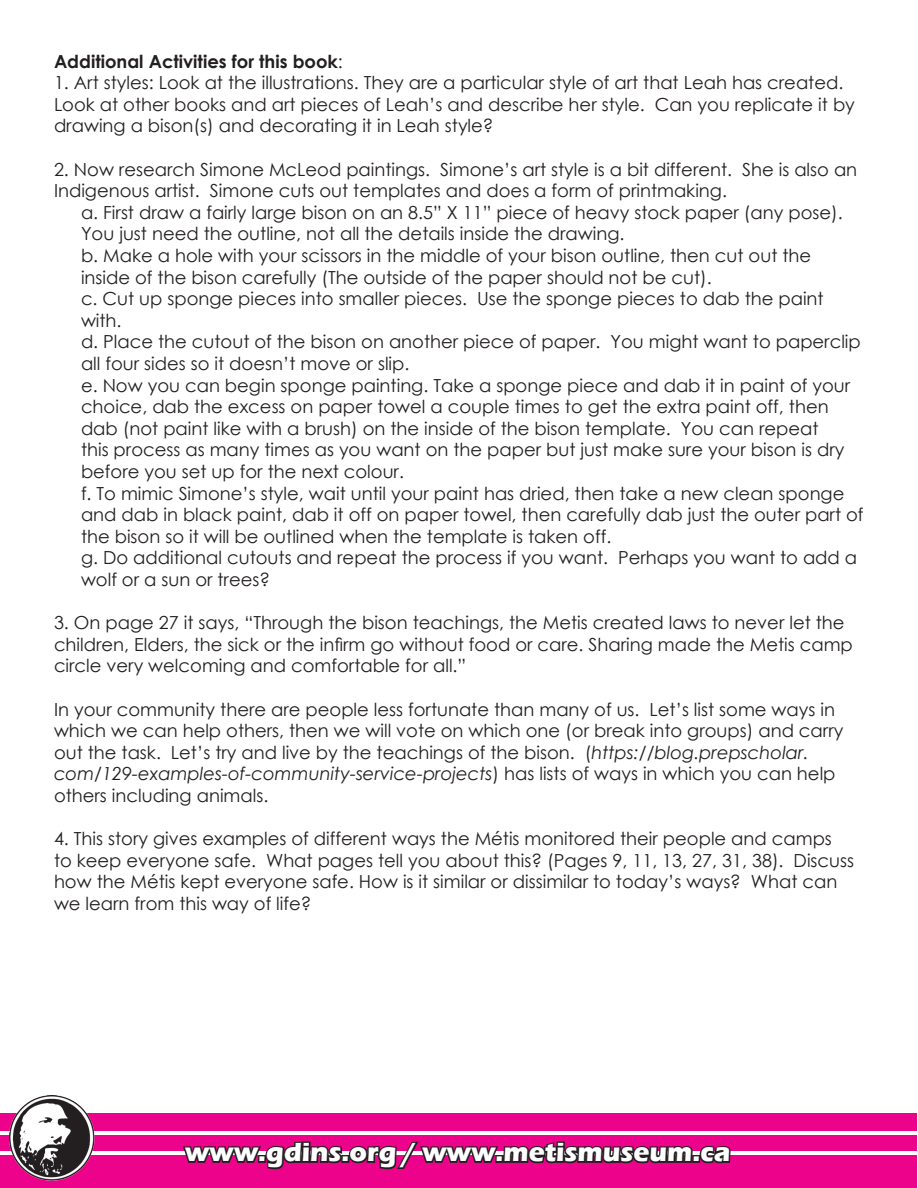
<style>
.page{position:relative;width:918px;height:1188px;background:#fff}
.page>*{position:absolute;margin:0;border:0;box-sizing:border-box;transform-origin:0 0}
.t1{font:700 27px "Eras ITC";color:#fff}
.t2{font:18px/21.6px "Century Gothic";color:#231f20}
.t3{font:700 18px "Century Gothic";color:#231f20}
.s1{font-weight:400}
.s2{font-style:italic}
</style>
<div class="page">
<div style="left:0;top:1113px;width:917px;height:74px;background:#ed028c"></div>
<hr style="left:0;top:1151px;width:918px;height:4px;background:#fff">
<hr style="left:0;top:1131px;width:918px;height:3px;background:#fff">
<img style="left:3px;top:1095px;width:99px;height:93px">
<svg style="left:181px;top:1134px;width:551px;height:54px"></svg>
<p class="t3" style="left:54px;top:47px;width:290px">Additional Activities for this book<span class="s1">:</span></p>
<p class="t2" style="left:54px;top:72px;width:802px">1. Art styles: Look at the illustrations. They are a particular style of art that Leah has created.<br>Look at other books and art pieces of Leah’s and describe her style. Can you replicate it by drawing a bison(s) and decorating it in Leah style?</p>
<p class="t2" style="left:54px;top:158px;width:805px">2. Now research Simone McLeod paintings. Simone’s art style is a bit different. She is also an<br>Indigenous artist. Simone cuts out templates and does a form of printmaking.</p>
<p class="t2" style="left:81px;top:201px;width:763px">a. First draw a fairly large bison on an 8.5” X 11” piece of heavy stock paper (any pose).<br>You just need the outline, not all the details inside the drawing.</p>
<p class="t2" style="left:81px;top:244px;width:732px">b. Make a hole with your scissors in the middle of your bison outline, then cut out the inside of the bison carefully (The outside of the paper should not be cut).</p>
<p class="t2" style="left:81px;top:288px;width:744px">c. Cut up sponge pieces into smaller pieces. Use the sponge pieces to dab the paint with.</p>
<p class="t2" style="left:81px;top:331px;width:781px">d. Place the cutout of the bison on another piece of paper. You might want to paperclip all four sides so it doesn’t move or slip.</p>
<p class="t2" style="left:81px;top:374px;width:771px">e. Now you can begin sponge painting. Take a sponge piece and dab it in paint of your choice, dab the excess on paper towel a couple times to get the extra paint off, then dab (not paint like with a brush) on the inside of the bison template. You can repeat this process as many times as you want on the paper but just make sure your bison is dry before you set up for the next colour.</p>
<p class="t2" style="left:81px;top:482px;width:784px">f. To mimic Simone’s style, wait until your paint has dried, then take a new clean sponge and dab in black paint, dab it off on paper towel, then carefully dab just the outer part of the bison so it will be outlined when the template is taken off.</p>
<p class="t2" style="left:81px;top:547px;width:778px">g. Do additional cutouts and repeat the process if you want. Perhaps you want to add a wolf or a sun or trees?</p>
<p class="t2" style="left:54px;top:612px;width:800px">3. On page 27 it says, “Through the bison teachings, the Metis created laws to never let the children, Elders, the sick or the infirm go without food or care. Sharing made the Metis camp circle very welcoming and comfortable for all.”</p>
<p class="t2" style="left:54px;top:698px;width:791px">In your community there are people less fortunate than many of us. Let’s list some ways in which we can help others, then we will vote on which one (or break into groups) and carry out the task. Let’s try and live by the teachings of the bison. (<span class="s2">https://blog.prepscholar. com/129-examples-of-community-service-projects</span>) has lists of ways in which you can help others including animals.</p>
<p class="t2" style="left:54px;top:828px;width:802px">4. This story gives examples of different ways the Métis monitored their people and camps to keep everyone safe. What pages tell you about this? (Pages 9, 11, 13, 27, 31, 38). Discuss how the Métis kept everyone safe. How is it similar or dissimilar to today’s ways? What can we learn from this way of life?</p>
<p class="t1" style="left:185px;top:1137px;width:547px">www.gdins.org / www.metismuseum.ca</p>
</div>
